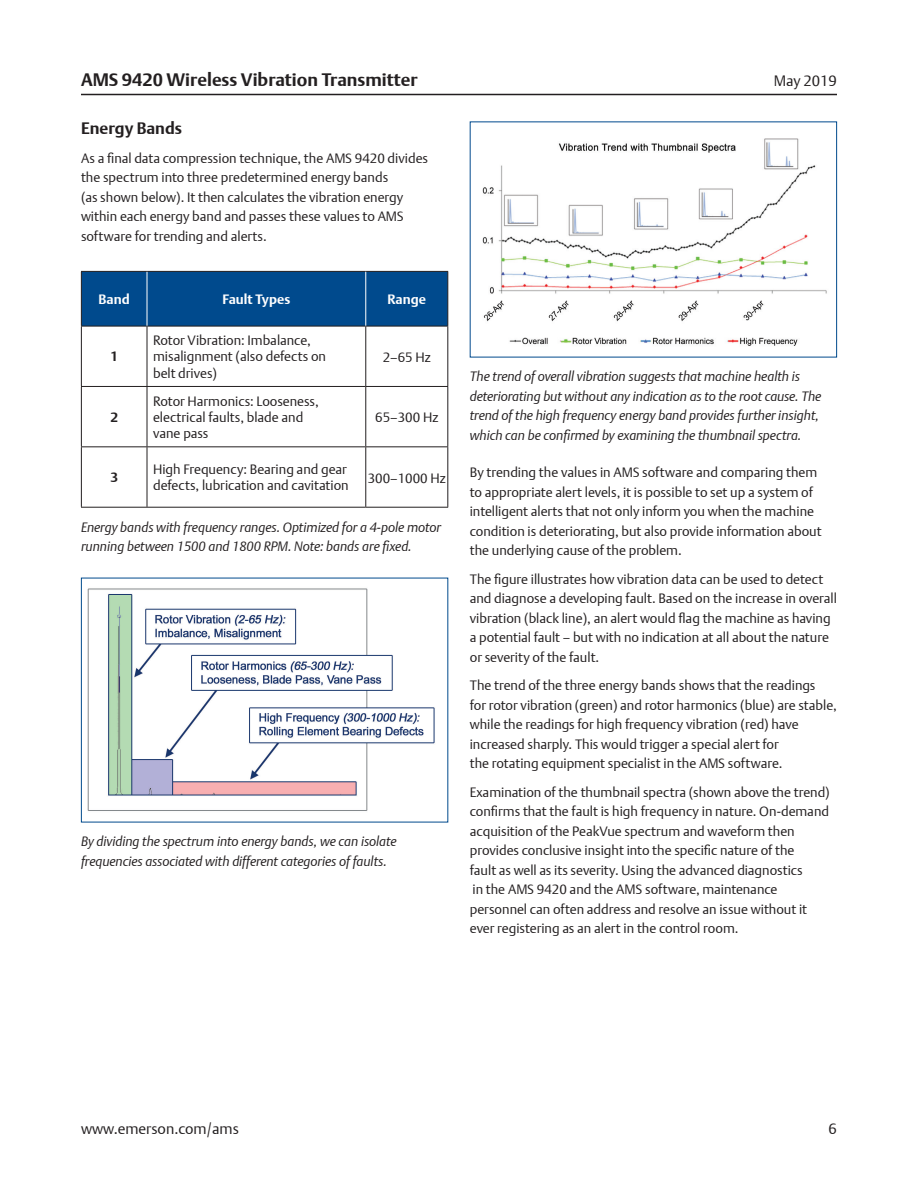
<style>
.page{position:relative;width:918px;height:1188px;background:#fff}
.page>*{position:absolute;margin:0;border:0;box-sizing:border-box;transform-origin:0 0}
.t1{font:700 18px "DTL Argo T";color:#231f20}
.Subhead_2{font:700 16.5px "DTL Argo T";color:#231f20}
.t2{font:15px "DTL Argo T Light";color:#231f20}
.Body_Text{font:13.5px/19.5px "DTL Argo T Light";color:#231f20}
.Image_Caption{font:italic 13.5px/19.5px "DTL Argo T Light";letter-spacing:-.005em;color:#231f20}
.t3{font:700 13.5px "DTL Argo T";color:#fff}
.t4{font:700 13.5px "DTL Argo T";color:#231f20}
</style>
<div class="page">
<hr style="left:81px;top:94px;width:756px;height:1px;background:#231f20">
<img style="left:482px;top:138px;width:345px;height:208px">
<div style="left:82px;top:272px;width:365px;height:54px;background:#004a8d"></div>
<hr style="left:81px;top:271px;width:66px;height:1px;background:#231f20">
<hr style="left:81px;top:272px;width:1px;height:54px;background:#231f20">
<hr style="left:147px;top:271px;width:219px;height:1px;background:#231f20">
<hr style="left:366px;top:271px;width:82px;height:1px;background:#231f20">
<hr style="left:447px;top:272px;width:1px;height:54px;background:#231f20">
<hr style="left:81px;top:326px;width:66px;height:1px;background:#231f20">
<hr style="left:81px;top:326px;width:1px;height:60px;background:#231f20">
<hr style="left:147px;top:326px;width:219px;height:1px;background:#231f20">
<hr style="left:147px;top:326px;width:1px;height:60px;background:#231f20">
<hr style="left:366px;top:326px;width:82px;height:1px;background:#231f20">
<hr style="left:365px;top:326px;width:1px;height:60px;background:#231f20">
<hr style="left:447px;top:326px;width:1px;height:60px;background:#231f20">
<hr style="left:81px;top:386px;width:66px;height:1px;background:#231f20">
<hr style="left:81px;top:387px;width:1px;height:59px;background:#231f20">
<hr style="left:147px;top:386px;width:219px;height:1px;background:#231f20">
<hr style="left:147px;top:387px;width:1px;height:59px;background:#231f20">
<hr style="left:366px;top:386px;width:82px;height:1px;background:#231f20">
<hr style="left:365px;top:387px;width:1px;height:59px;background:#231f20">
<hr style="left:447px;top:387px;width:1px;height:59px;background:#231f20">
<hr style="left:81px;top:446px;width:66px;height:1px;background:#231f20">
<hr style="left:81px;top:447px;width:1px;height:60px;background:#231f20">
<hr style="left:147px;top:446px;width:219px;height:1px;background:#231f20">
<hr style="left:147px;top:447px;width:1px;height:60px;background:#231f20">
<hr style="left:366px;top:446px;width:82px;height:1px;background:#231f20">
<hr style="left:365px;top:447px;width:1px;height:60px;background:#231f20">
<hr style="left:447px;top:447px;width:1px;height:60px;background:#231f20">
<hr style="left:81px;top:507px;width:66px;height:1px;background:#231f20">
<hr style="left:147px;top:507px;width:219px;height:1px;background:#231f20">
<hr style="left:366px;top:507px;width:82px;height:1px;background:#231f20">
<hr style="left:147px;top:272px;width:1px;height:54px;background:#fff">
<hr style="left:365px;top:272px;width:1px;height:54px;background:#fff">
<img style="left:87px;top:588px;width:348px;height:223px">
<h1 class="t1" style="left:81px;top:69px;width:338px">AMS 9420 Wireless Vibration Transmitter</h1>
<p class="Subhead_2" style="left:81px;top:119px;width:103px">Energy Bands</p>
<p class="Body_Text" style="left:81px;top:148px;width:349px">As a final data compression technique, the AMS 9420 divides the spectrum into three predetermined energy bands<br>(as shown below). It then calculates the vibration energy within each energy band and passes these values to AMS software for trending and alerts.</p>
<p class="t3" style="left:99px;top:291px;width:33px">Band</p>
<p class="t3" style="left:223px;top:291px;width:69px">Fault Types</p>
<p class="t3" style="left:388px;top:292px;width:40px">Range</p>
<p class="t4" style="left:110px;top:349px;width:9px">1</p>
<p class="t4" style="left:110px;top:409px;width:9px">2</p>
<p class="Body_Text" style="left:153px;top:332px;width:175px;line-height:16.2px">Rotor Vibration: Imbalance, misalignment (also defects on belt drives)</p>
<p class="Body_Text" style="left:153px;top:393px;width:167px;line-height:16.2px">Rotor Harmonics: Looseness, electrical faults, blade and vane pass</p>
<p class="Body_Text" style="left:383px;top:347px;width:50px">2–65 Hz</p>
<p class="Body_Text" style="left:375px;top:408px;width:65px">65–300 Hz</p>
<p class="t4" style="left:110px;top:469px;width:9px">3</p>
<p class="Body_Text" style="left:153px;top:461px;width:197px;line-height:16.2px">High Frequency: Bearing and gear defects, lubrication and cavitation</p>
<p class="Body_Text" style="left:368px;top:468px;width:80px">300–1000 Hz</p>
<p class="Image_Caption" style="left:81px;top:517px;width:361px">Energy bands with frequency ranges. Optimized for a 4-pole motor</p>
<p class="Image_Caption" style="left:81px;top:537px;width:332px">running between 1500 and 1800 RPM. Note: bands are fixed.</p>
<p class="Image_Caption" style="left:81px;top:832px;width:317px">By dividing the spectrum into energy bands, we can isolate frequencies associated with different categories of faults.</p>
<p class="t2" style="left:774px;top:72px;width:65px">May 2019</p>
<p class="Image_Caption" style="left:470px;top:367px;width:353px">The trend of overall vibration suggests that machine health is deteriorating but without any indication as to the root cause. The trend of the high frequency energy band provides further insight, which can be confirmed by examining the thumbnail spectra.</p>
<p class="Body_Text" style="left:470px;top:463px;width:353px">By trending the values in AMS software and comparing them to appropriate alert levels, it is possible to set up a system of intelligent alerts that not only inform you when the machine condition is deteriorating, but also provide information about the underlying cause of the problem.</p>
<p class="Body_Text" style="left:470px;top:569px;width:369px">The figure illustrates how vibration data can be used to detect and diagnose a developing fault. Based on the increase in overall vibration (black line), an alert would flag the machine as having a potential fault – but with no indication at all about the nature or severity of the fault.</p>
<p class="Body_Text" style="left:470px;top:676px;width:369px">The trend of the three energy bands shows that the readings<br>for rotor vibration (green) and rotor harmonics (blue) are stable, while the readings for high frequency vibration (red) have increased sharply. This would trigger a special alert for<br>the rotating equipment specialist in the AMS software.</p>
<p class="Body_Text" style="left:470px;top:782px;width:362px">Examination of the thumbnail spectra (shown above the trend) confirms that the fault is high frequency in nature. On-demand acquisition of the PeakVue spectrum and waveform then provides conclusive insight into the specific nature of the<br>fault as well as its severity. Using the advanced diagnostics<br>in the AMS 9420 and the AMS software, maintenance personnel can often address and resolve an issue without it ever registering as an alert in the control room.</p>
<p class="t2" style="left:81px;top:1120px;width:160px">www.emerson.com/ams</p>
<p class="t2" style="left:829px;top:1120px;width:10px">6</p>
</div>
